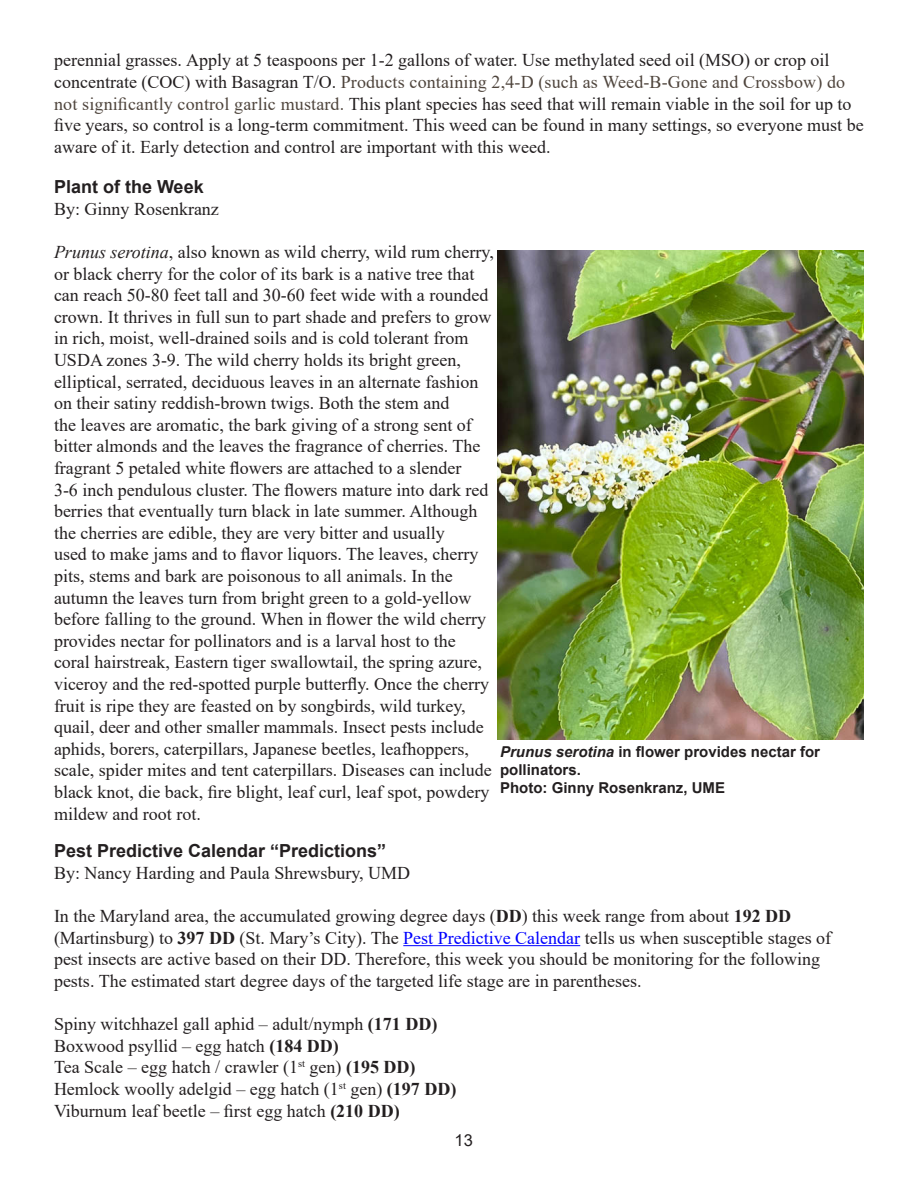
<style>
.page{position:relative;width:918px;height:1188px;background:#fff}
.page>*{position:absolute;margin:0;border:0;box-sizing:border-box;transform-origin:0 0}
.t1{font:18px/21.6px "Times New Roman";color:#231f20}
.t2{font:700 18px "Arial";color:#231f20}
.t3{font:16.5px "Arial";color:#231f20}
.t4{font:700 15px/18px "Arial";color:#231f20}
.s1{color:#4f453d}
.s2{font-style:italic}
.s3{font-weight:700}
.s4{color:#00f}
</style>
<div class="page">
<img style="left:497px;top:250px;width:367px;height:489px">
<hr style="left:403px;top:945px;width:177px;height:1px;background:#00f">
<p class="t1" style="left:54px;top:49px;width:811px">perennial grasses. Apply at 5 teaspoons per 1-2 gallons of water. Use methylated seed oil (MSO) or crop oil concentrate (COC) with Basagran T/O. <span class="s1">Products containing 2,4-D (such as Weed-B-Gone and Crossbow) do not significantly control garlic mustard.</span> This plant species has seed that will remain viable in the soil for up to five years, so control is a long-term commitment. This weed can be found in many settings, so everyone must be aware of it. Early detection and control are important with this weed.</p>
<p class="t2" style="left:54px;top:174px;width:151px">Plant of the Week</p>
<p class="t1" style="left:54px;top:197px;width:166px">By: Ginny Rosenkranz</p>
<p class="t1" style="left:54px;top:241px;width:441px"><span class="s2">Prunus serotina</span>, also known as wild cherry, wild rum cherry, or black cherry for the color of its bark is a native tree that can reach 50-80 feet tall and 30-60 feet wide with a rounded crown. It thrives in full sun to part shade and prefers to grow in rich, moist, well-drained soils and is cold tolerant from USDA zones 3-9. The wild cherry holds its bright green, elliptical, serrated, deciduous leaves in an alternate fashion on their satiny reddish-brown twigs. Both the stem and<br>the leaves are aromatic, the bark giving of a strong sent of bitter almonds and the leaves the fragrance of cherries. The fragrant 5 petaled white flowers are attached to a slender<br>3-6 inch pendulous cluster. The flowers mature into dark red berries that eventually turn black in late summer. Although the cherries are edible, they are very bitter and usually<br>used to make jams and to flavor liquors. The leaves, cherry pits, stems and bark are poisonous to all animals. In the autumn the leaves turn from bright green to a gold-yellow before falling to the ground. When in flower the wild cherry provides nectar for pollinators and is a larval host to the coral hairstreak, Eastern tiger swallowtail, the spring azure, viceroy and the red-spotted purple butterfly. Once the cherry fruit is ripe they are feasted on by songbirds, wild turkey, quail, deer and other smaller mammals. Insect pests include aphids, borers, caterpillars, Japanese beetles, leafhoppers, scale, spider mites and tent caterpillars. Diseases can include black knot, die back, fire blight, leaf curl, leaf spot, powdery mildew and root rot.</p>
<p class="t4" style="left:500px;top:743px;width:322px"><span class="s2">Prunus serotina</span> in flower provides nectar for pollinators.</p>
<p class="t4" style="left:500px;top:779px;width:227px">Photo: Ginny Rosenkranz, UME</p>
<p class="t2" style="left:54px;top:838px;width:334px">Pest Predictive Calendar “Predictions”</p>
<p class="t1" style="left:54px;top:862px;width:358px">By: Nancy Harding and Paula Shrewsbury, UMD</p>
<p class="t1" style="left:54px;top:905px;width:779px">In the Maryland area, the accumulated growing degree days (<span class="s3">DD</span>) this week range from about <span class="s3">192 DD </span>(Martinsburg) to <span class="s3">397 DD</span> (St. Mary’s City). The <span class="s4">Pest Predictive Calendar</span> tells us when susceptible stages of pest insects are active based on their DD. Therefore, this week you should be monitoring for the following pests. The estimated start degree days of the targeted life stage are in parentheses.</p>
<p class="t1" style="left:54px;top:1013px;width:385px">Spiny witchhazel gall aphid – adult/nymph <span class="s3">(171 DD)</span></p>
<p class="t1" style="left:54px;top:1034px;width:286px">Boxwood psyllid – egg hatch <span class="s3">(184 DD)</span></p>
<p class="t1" style="left:54px;top:1056px;width:363px">Tea Scale – egg hatch / crawler (1<sup>st</sup> gen) <span class="s3">(195 DD)</span></p>
<p class="t1" style="left:54px;top:1078px;width:404px">Hemlock woolly adelgid – egg hatch (1<sup>st</sup> gen) <span class="s3">(197 DD)</span></p>
<p class="t1" style="left:54px;top:1099px;width:347px">Viburnum leaf beetle – first egg hatch <span class="s3">(210 DD)</span></p>
<p class="t3" style="left:455px;top:1129px;width:20px">13</p>
</div>
